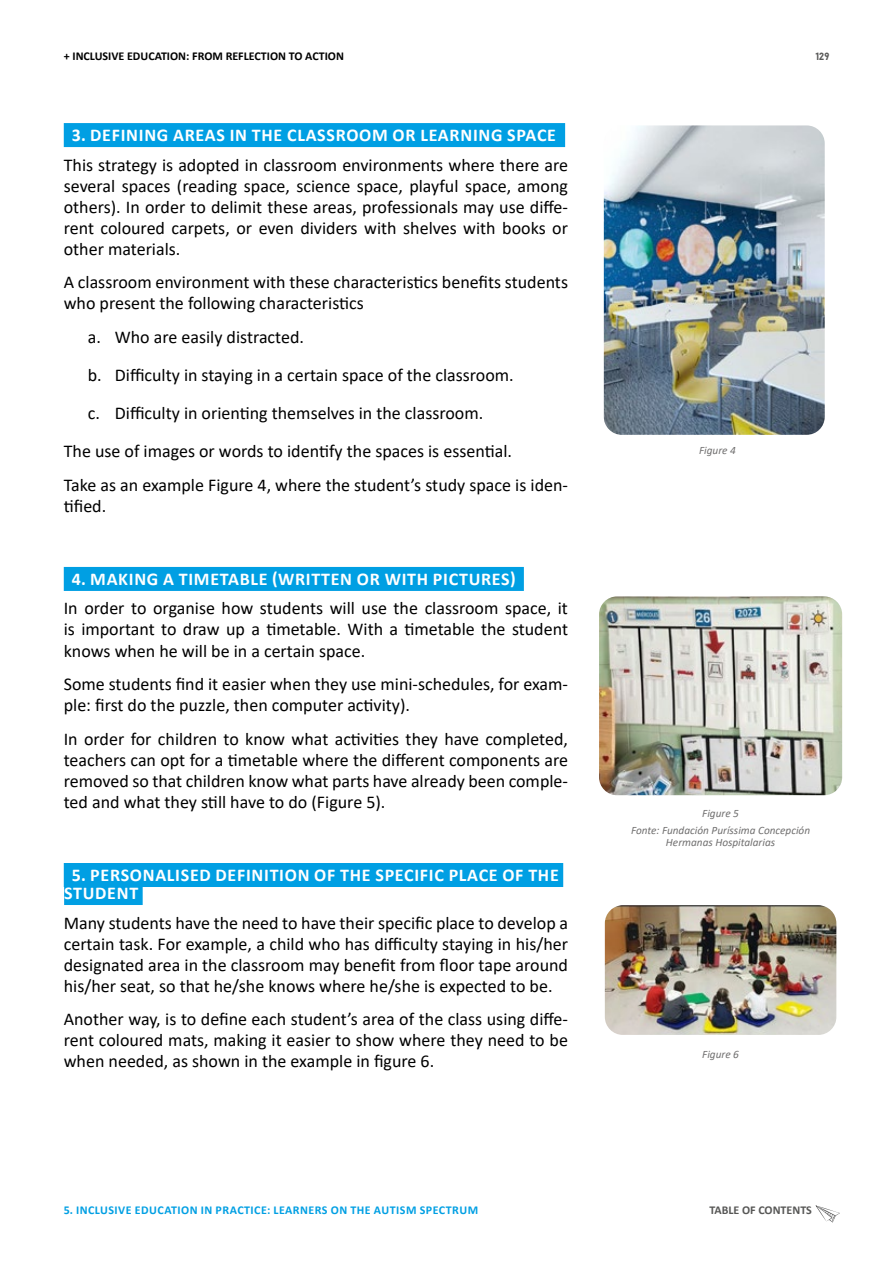
<style>
.page{position:relative;width:893px;height:1263px;background:#fff}
.page>*{position:absolute;margin:0;border:0;box-sizing:border-box;transform-origin:0 0}
.t1{font:18px/21px "Calibri";color:#000;text-align:justify}
.t2{font:700 18px/18px "Calibri";letter-spacing:.04em;color:#fff}
.t3{font:700 12px "Calibri";letter-spacing:.04em;color:#009fe3}
.t4{font:700 12px "Calibri";color:#000}
.t5{font:700 12px "Calibri";color:#575756}
.t6{font:italic 11.25px/16.2px "Calibri";color:#706f6f;text-align:center}
.t7{font:700 10.5px "Baron Neue";color:#5a5a59}
</style>
<div class="page">
<svg style="left:816px;top:1205px;width:24px;height:17px"></svg>
<img style="left:605px;top:905px;width:231px;height:130px">
<img style="left:599px;top:596px;width:243px;height:199px">
<img style="left:604px;top:125px;width:221px;height:310px">
<div style="left:64px;top:123px;width:501px;height:24px;background:#009fe3"></div>
<div style="left:64px;top:567px;width:460px;height:24px;background:#009fe3"></div>
<div style="left:64px;top:863px;width:499px;height:24px;background:#009fe3"></div>
<div style="left:64px;top:881px;width:79px;height:24px;background:#009fe3"></div>
<p class="t4" style="left:64px;top:48px;width:282px">+ INCLUSIVE EDUCATION: FROM REFLECTION TO ACTION</p>
<p class="t7" style="left:816px;top:50px;width:15px">129</p>
<p class="t2" style="left:72px;top:126px;width:486px">3. DEFINING AREAS IN THE CLASSROOM OR LEARNING SPACE</p>
<p class="t1" style="left:64px;top:154px;width:506px">This strategy is adopted in classroom environments where there are several spaces (reading space, science space, playful space, among others). In order to delimit these areas, professionals may use diffe&shy;rent coloured carpets, or even dividers with shelves with books or other materials.</p>
<p class="t1" style="left:64px;top:271px;width:506px">A classroom environment with these characteristics benefits students who present the following characteristics</p>
<p class="t1" style="left:88px;top:326px;width:218px">a. Who are easily distracted.</p>
<p class="t1" style="left:88px;top:364px;width:427px">b. Difficulty in staying in a certain space of the classroom.</p>
<p class="t1" style="left:88px;top:402px;width:397px">c. Difficulty in orienting themselves in the classroom.</p>
<p class="t1" style="left:64px;top:440px;width:450px">The use of images or words to identify the spaces is essential.</p>
<p class="t1" style="left:64px;top:474px;width:506px">Take as an example Figure 4, where the student’s study space is iden&shy;tified.</p>
<p class="t2" style="left:72px;top:570px;width:445px">4. MAKING A TIMETABLE (WRITTEN OR WITH PICTURES)</p>
<p class="t1" style="left:64px;top:597px;width:506px">In order to organise how students will use the classroom space, it is important to draw up a timetable. With a timetable the student knows when he will be in a certain space.</p>
<p class="t1" style="left:64px;top:673px;width:506px">Some students find it easier when they use mini-schedules, for exam&shy;ple: first do the puzzle, then computer activity).</p>
<p class="t1" style="left:64px;top:728px;width:506px">In order for children to know what activities they have completed, teachers can opt for a timetable where the different components are removed so that children know what parts have already been comple&shy;ted and what they still have to do (Figure 5).</p>
<p class="t2" style="left:64px;top:866px;width:496px;text-indent:8px">5. PERSONALISED DEFINITION OF THE SPECIFIC PLACE OF THE<br>STUDENT</p>
<p class="t1" style="left:64px;top:912px;width:506px">Many students have the need to have their specific place to develop a certain task. For example, a child who has difficulty staying in his/her designated area in the classroom may benefit from floor tape around his/her seat, so that he/she knows where he/she is expected to be.</p>
<p class="t1" style="left:64px;top:1008px;width:506px">Another way, is to define each student’s area of the class using diffe&shy;rent coloured mats, making it easier to show where they need to be when needed, as shown in the example in figure 6.</p>
<p class="t6" style="left:699px;top:442px;width:38px">Figure 4</p>
<p class="t6" style="left:631px;top:805px;width:181px">Figure 5<br>Fonte: Fundación Puríssima Concepción</p>
<p class="t6" style="left:666px;top:833px;width:111px">Hermanas Hospitalarias</p>
<p class="t6" style="left:702px;top:1045px;width:38px">Figure 6</p>
<p class="t3" style="left:64px;top:1202px;width:416px">5. INCLUSIVE EDUCATION IN PRACTICE: LEARNERS ON THE AUTISM SPECTRUM</p>
<p class="t5" style="left:709px;top:1202px;width:104px">TABLE OF CONTENTS</p>
</div>
